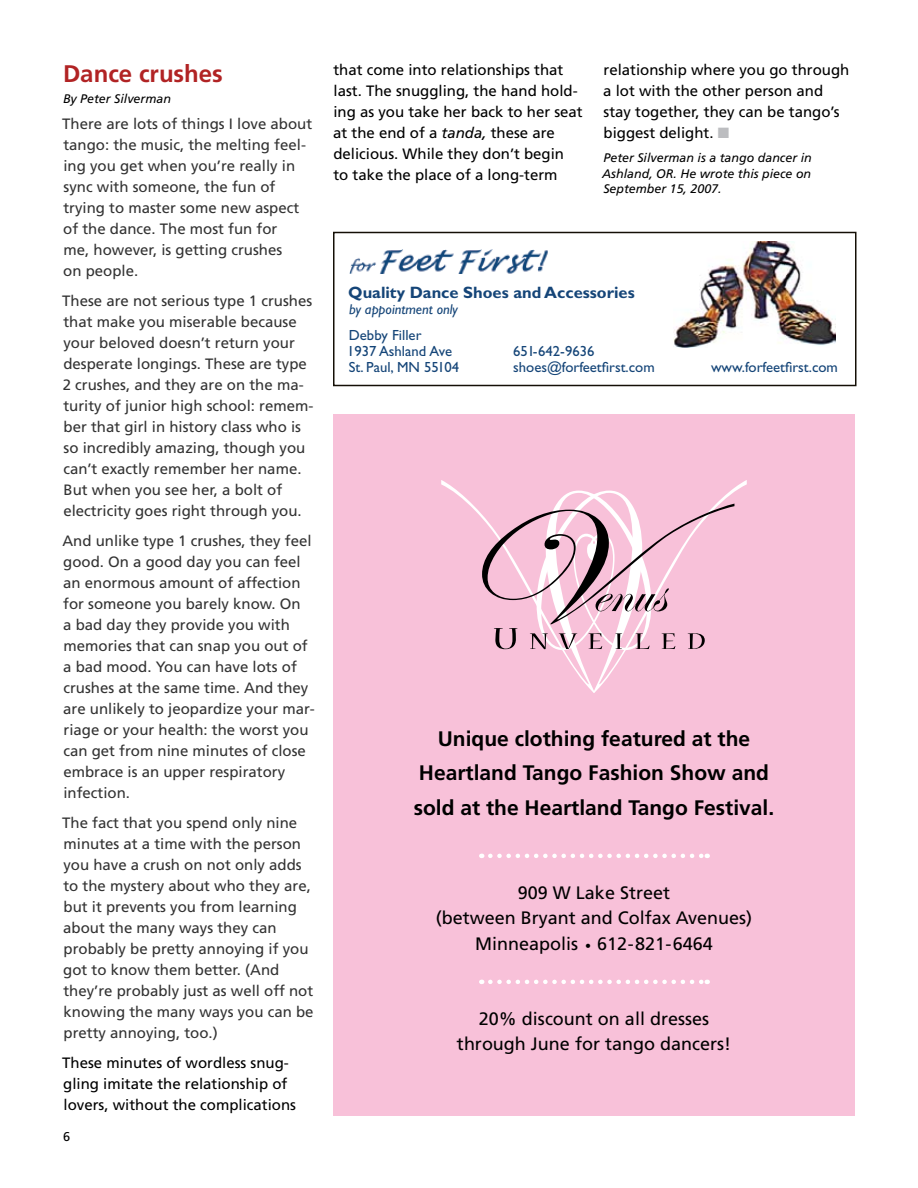
<style>
.page{position:relative;width:918px;height:1188px;background:#fff}
.page>*{position:absolute;margin:0;border:0;box-sizing:border-box;transform-origin:0 0}
.t1{font:700 24px "Frutiger";color:#b12324}
.t2{font:700 21px/34.5px "Frutiger";color:#000;text-align:center}
.t3{font:18px/25.5px "Frutiger";color:#000;text-align:center}
.t4{font:700 16.5px "Gill Sans";color:#154578}
.t5{font:15px/21px "Frutiger";color:#333}
.t6{font:15px/21px "Frutiger";color:#000}
.t7{font:14.7px/16.2px "Gill Sans";color:#154578}
.t8{font:italic 14.25px "Gill Sans";color:#154578}
.t9{font:12.75px "Frutiger";color:#000}
.t10{font:italic 12.45px/15.5px "Frutiger";color:#000;text-align:justify}
.s1{font-style:italic}
.s2{color:#bcbdc0}
.s3{font-size:12px}
</style>
<div class="page">
<div style="left:333px;top:414px;width:522px;height:702px;background:#f8c1d9"></div>
<div style="left:333px;top:232px;width:523px;height:154px;border:2px solid #140f06"></div>
<img style="left:350px;top:249px;width:198px;height:25px">
<img style="left:674px;top:242px;width:162px;height:105px">
<svg style="left:441px;top:480px;width:190px;height:213px"></svg>
<svg style="left:482px;top:504px;width:252px;height:145px"></svg>
<svg style="left:490px;top:854px;width:218px;height:4px"></svg>
<svg style="left:490px;top:980px;width:218px;height:4px"></svg>
<h1 class="t1" style="left:63px;top:59px;width:161px">Dance crushes</h1>
<p class="t10" style="left:63px;top:91px;width:109px">By Peter Silverman</p>
<p class="t5" style="left:62px;top:113px;width:252px">There are lots of things I love about tango: the music, the melting feel&shy;ing you get when you’re really in sync with someone, the fun of trying to master some new aspect of the dance. The most fun for<br>me, however, is getting crushes<br>on people.</p>
<p class="t5" style="left:62px;top:290px;width:253px">These are not serious type 1 crushes that make you miserable because your beloved doesn’t return your desperate longings. These are type 2 crushes, and they are on the ma&shy;turity of junior high school: remem&shy;ber that girl in history class who is so incredibly amazing, though you can’t exactly remember her name.<br>But when you see her, a bolt of electricity goes right through you.</p>
<p class="t5" style="left:62px;top:530px;width:254px">And unlike type 1 crushes, they feel good. On a good day you can feel an enormous amount of affection for someone you barely know. On<br>a bad day they provide you with memories that can snap you out of a bad mood. You can have lots of crushes at the same time. And they are unlikely to jeopardize your mar&shy;riage or your health: the worst you can get from nine minutes of close embrace is an upper respiratory infection.</p>
<p class="t5" style="left:62px;top:812px;width:253px">The fact that you spend only nine minutes at a time with the person you have a crush on not only adds to the mystery about who they are, but it prevents you from learning about the many ways they can probably be pretty annoying if you got to know them better. (And they’re probably just as well off not knowing the many ways you can be pretty annoying, too.)</p>
<p class="t6" style="left:62px;top:1052px;width:235px">These minutes of wordless snug&shy;gling imitate the relationship of lovers, without the complications</p>
<p class="t9" style="left:63px;top:1129px;width:9px">6</p>
<p class="t6" style="left:333px;top:59px;width:251px">that come into relationships that last. The snuggling, the hand hold&shy;ing as you take her back to her seat at the end of a <span class="s1">tanda,</span> these are delicious. While they don’t begin<br>to take the place of a long-term</p>
<p class="t6" style="left:603px;top:59px;width:248px">relationship where you go through a lot with the other person and stay together, they can be tango’s biggest delight. <span class="s2">■</span></p>
<p class="t10" style="left:602px;top:150px;width:211px">Peter Silverman is a tango dancer in Ashland, OR. He wrote this piece on September 15, 2007.</p>
<p class="t4" style="left:348px;top:282px;width:288px">Quality Dance Shoes and Accessories</p>
<p class="t8" style="left:349px;top:301px;width:110px">by appointment only</p>
<p class="t7" style="left:347px;top:326px;width:107px">Debby Filler<br>1937 Ashland Ave</p>
<p class="t7" style="left:513px;top:343px;width:83px">651-642-9636</p>
<p class="t7" style="left:349px;top:359px;width:112px">St. Paul, MN 55104</p>
<p class="t7" style="left:513px;top:359px;width:143px">shoes@forfeetfirst.com</p>
<p class="t7" style="left:711px;top:359px;width:128px">www.forfeetfirst.com</p>
<h2 class="t2" style="left:414px;top:721px;width:362px">Unique clothing featured at the<br>Heartland Tango Fashion Show and sold at the Heartland Tango Festival.</h2>
<p class="t3" style="left:436px;top:879px;width:318px">909 W Lake Street<br>(between Bryant and Colfax Avenues)<br>Minneapolis <span class="s3">•</span> 612-821-6464</p>
<p class="t3" style="left:457px;top:1005px;width:276px">20% discount on all dresses through June for tango dancers!</p>
</div>
